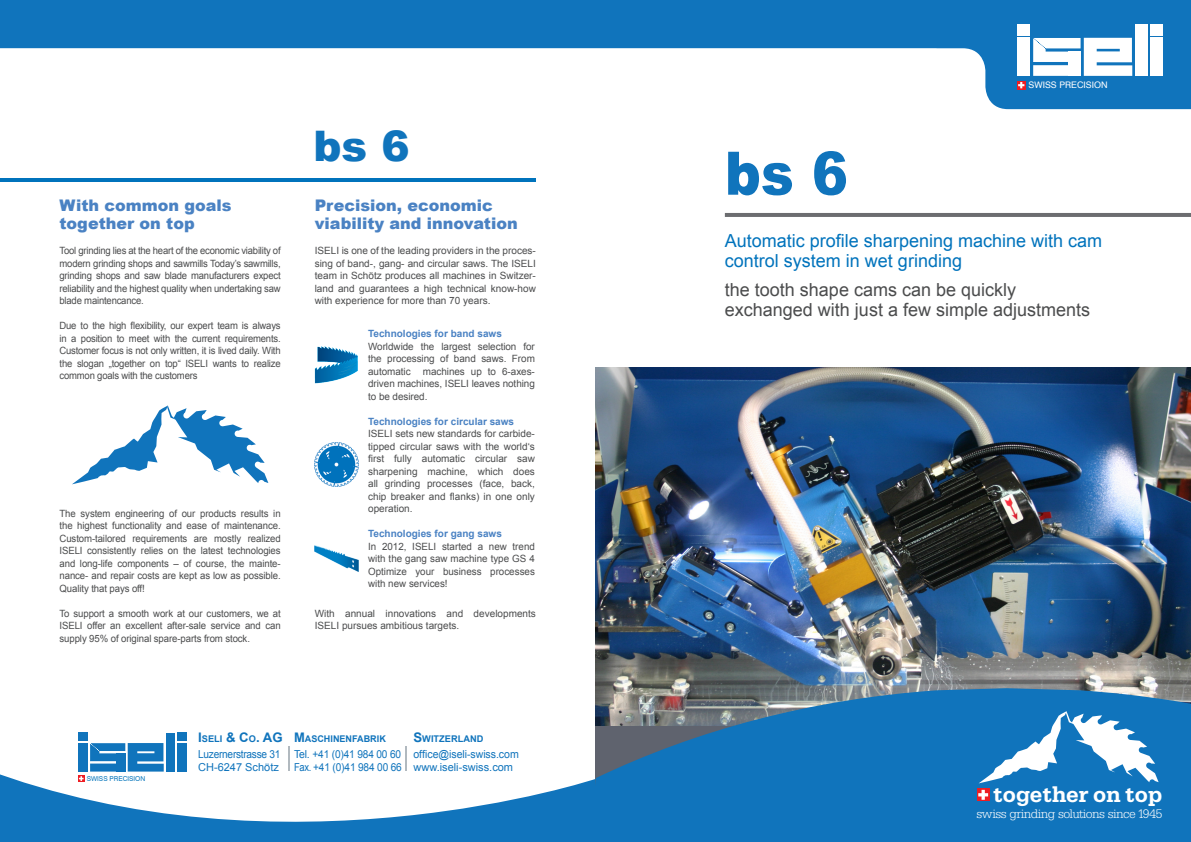
<style>
.page{position:relative;width:1191px;height:842px;background:#fff}
.page>*{position:absolute;margin:0;border:0;box-sizing:border-box;transform-origin:0 0}
.t1{font:900 60px "Arial";color:#1074bc;scale:.9 1}
.t2{font:900 42.1px "Arial";color:#1074bc}
.t3{font:500 21px "Serifa SHOP";letter-spacing:.04em;color:#fff}
.t4{font:18px/20px "Arial";color:#4b4c4d}
.t5{font:18px/20px "Arial";color:#0073bc}
.t6{font:900 16px/18px "Arial";color:#4a82c3}
.t7{font:700 13.2px "Arial";color:#1074bc}
.t8{font:300 11.7px "Serifa SHOP";letter-spacing:.01em;color:#fff}
.t9{font:11px "Arial";letter-spacing:-.005em;color:#1074bc}
.t10{font:11px "Arial";letter-spacing:-.005em;color:#1074bc;scale:.96 1}
.t11{font:11px "Arial";letter-spacing:-.005em;color:#1074bc;scale:.95 1}
.t12{font:11px "Arial";letter-spacing:-.005em;color:#1074bc;scale:.85 1}
.t13{font:11px "Arial";letter-spacing:-.025em;color:#1074bc;scale:.92 1}
.t14{font:10px/12.5px "Arial";letter-spacing:-.005em;color:#4b4c4d;text-align:justify}
.t15{font:10px/12.5px "Arial";letter-spacing:-.005em;color:#4b4c4d;text-align:justify;scale:.95 1}
.t16{font:10px/12.5px "Arial";letter-spacing:-.005em;color:#4b4c4d;text-align:justify;scale:.96 1}
.t17{font:700 10px "Arial";color:#4a82c3}
.t18{font:700 9.2px "Arial";color:#1074bc}
.t19{font:9px "Swiss 721 BT";color:#fff}
.t20{font:6.7px "Swiss 721 BT";color:#0d79bd}
.s1{font-size:9.2px}
.s2{font-size:13.2px}
</style>
<div class="page">
<img style="left:595px;top:367px;width:596px;height:359px">
<svg style="left:0;top:0;width:1191px;height:109px;fill:#1074bc"></svg>
<svg style="left:596px;top:688px;width:595px;height:154px;background:#2175b2"></svg>
<hr style="left:725px;top:213px;width:466px;height:4px;background:#6c6d70">
<div style="left:1017px;top:38px;width:13px;height:38px;background:#fff"></div>
<div style="left:1017px;top:24px;width:13px;height:11px;background:#fff"></div>
<div style="left:1135px;top:24px;width:12px;height:52px;background:#fff"></div>
<div style="left:1150px;top:38px;width:13px;height:38px;background:#fff"></div>
<div style="left:1150px;top:24px;width:12px;height:11px;background:#fff"></div>
<svg style="left:1033px;top:38px;width:99px;height:38px"></svg>
<div style="left:1068px;top:52px;width:12px;height:24px;background:#fff"></div>
<svg style="left:1017px;top:81px;width:8px;height:8px"></svg>
<svg style="left:1018px;top:82px;width:6px;height:6px"></svg>
<hr style="left:0;top:178px;width:536px;height:3px;background:#0073bc">
<svg style="left:0;top:768px;width:601px;height:74px"></svg>
<svg style="left:978px;top:711px;width:180px;height:72px"></svg>
<svg style="left:976px;top:788px;width:13px;height:13px"></svg>
<svg style="left:978px;top:790px;width:10px;height:10px"></svg>
<svg style="left:288px;top:746px;width:1px;height:25px"></svg>
<hr style="left:405px;top:746px;width:2px;height:25px;background:#b1b9bf">
<div style="left:75px;top:732px;width:113px;height:50px;background:#fff"></div>
<div style="left:78px;top:743px;width:10px;height:28px;background:#1074bc"></div>
<div style="left:78px;top:733px;width:10px;height:8px;background:#1074bc"></div>
<div style="left:166px;top:733px;width:9px;height:38px;background:#1074bc"></div>
<div style="left:177px;top:743px;width:9px;height:28px;background:#1074bc"></div>
<div style="left:177px;top:733px;width:9px;height:8px;background:#1074bc"></div>
<svg style="left:90px;top:743px;width:74px;height:29px;background:#378ac6"></svg>
<div style="left:116px;top:753px;width:9px;height:18px;background:#1074bc"></div>
<div style="left:78px;top:775px;width:6px;height:7px;background:#ee1d23"></div>
<svg style="left:79px;top:776px;width:5px;height:5px"></svg>
<img style="left:315px;top:346px;width:43px;height:38px">
<img style="left:315px;top:443px;width:43px;height:44px">
<img style="left:315px;top:545px;width:43px;height:27px">
<svg style="left:72px;top:405px;width:196px;height:79px"></svg>
<p class="t6" style="left:60px;top:196px;width:174px">With common goals together on top</p>
<p class="t15" style="left:60px;top:245px;width:234px">Tool grinding lies at the heart of the economic viability of modern grinding shops and sawmills Today’s sawmills, grinding shops and saw blade manufacturers expect reliability and the highest quality when undertaking saw blade maintencance.</p>
<p class="t15" style="left:60px;top:320px;width:234px">Due to the high flexibility, our expert team is always in a position to meet with the current requirements.<br>Customer focus is not only written, it is lived daily. With the slogan „together on top“ ISELI wants to realize common goals with the customers</p>
<p class="t16" style="left:60px;top:507px;width:232px">The system engineering of our products results in the highest functionality and ease of maintenance.<br>Custom-tailored requirements are mostly realized ISELI consistently relies on the latest technologies and long-life components – of course, the mainte&shy;nance- and repair costs are kept as low as possible.<br>Quality that pays off!</p>
<p class="t16" style="left:60px;top:607px;width:232px">To support a smooth work at our customers, we at ISELI offer an excellent after-sale service and can supply 95% of original spare-parts from stock.</p>
<p class="t2" style="left:313px;top:116px;width:97px">bs 6</p>
<p class="t6" style="left:315px;top:196px;width:204px">Precision, economic viability and innovation</p>
<p class="t14" style="left:315px;top:245px;width:223px">ISELI is one of the leading providers in the proces&shy;sing of band-, gang- and circular saws. The ISELI team in Schötz produces all machines in Switzer&shy;land and guarantees a high technical know-how with experience for more than 70 years.</p>
<p class="t17" style="left:368px;top:327px;width:135px">Technologies for band saws</p>
<p class="t14" style="left:368px;top:340px;width:168px">Worldwide the largest selection for the processing of band saws. From automatic machines up to 6-axes&shy;driven machines, ISELI leaves nothing to be desired.</p>
<p class="t17" style="left:368px;top:415px;width:147px">Technologies for circular saws</p>
<p class="t14" style="left:368px;top:428px;width:168px">ISELI sets new standards for carbide&shy;tipped circular saws with the world‘s first fully automatic circular saw sharpening machine, which does all grinding processes (face, back, chip breaker and flanks) in one only operation.</p>
<p class="t17" style="left:368px;top:527px;width:135px">Technologies for gang saws</p>
<p class="t14" style="left:368px;top:540px;width:168px">In 2012, ISELI started a new trend with the gang saw machine type GS 4<br>Optimize your business processes with new services!</p>
<p class="t14" style="left:315px;top:607px;width:223px">With annual innovations and developments<br>ISELI pursues ambitious targets.</p>
<p class="t20" style="left:87px;top:774px;width:60px">SWISS PRECISION</p>
<p class="t7" style="left:198px;top:728px;width:86px">I<span class="s1">SELI</span> &amp; C<span class="s1">O</span>. AG</p>
<p class="t13" style="left:198px;top:747px;width:91px">Luzernerstrasse 31</p>
<p class="t9" style="left:198px;top:760px;width:82px">CH-6247 Schötz</p>
<p class="t18" style="left:294px;top:732px;width:93px"><span class="s2">M</span>ASCHINENFABRIK</p>
<p class="t11" style="left:294px;top:747px;width:114px">Tel. +41 (0)41 984 00 60</p>
<p class="t12" style="left:294px;top:760px;width:128px">Fax. +41 (0)41 984 00 66</p>
<p class="t18" style="left:413px;top:732px;width:71px"><span class="s2">S</span>WITZERLAND</p>
<p class="t10" style="left:413px;top:747px;width:111px">office@iseli-swiss.com</p>
<p class="t9" style="left:413px;top:760px;width:101px">www.iseli-swiss.com</p>
<p class="t1" style="left:725px;top:130px;width:138px">bs 6</p>
<p class="t19" style="left:1028px;top:79px;width:80px">SWISS PRECISION</p>
<p class="t5" style="left:725px;top:231px;width:379px">Automatic profile sharpening machine with cam control system in wet grinding</p>
<p class="t4" style="left:725px;top:279px;width:367px">the tooth shape cams can be quickly exchanged with just a few simple adjustments</p>
<p class="t3" style="left:993px;top:781px;width:170px">together on top</p>
<p class="t8" style="left:976px;top:807px;width:187px">swiss grinding solutions since 1945</p>
</div>
